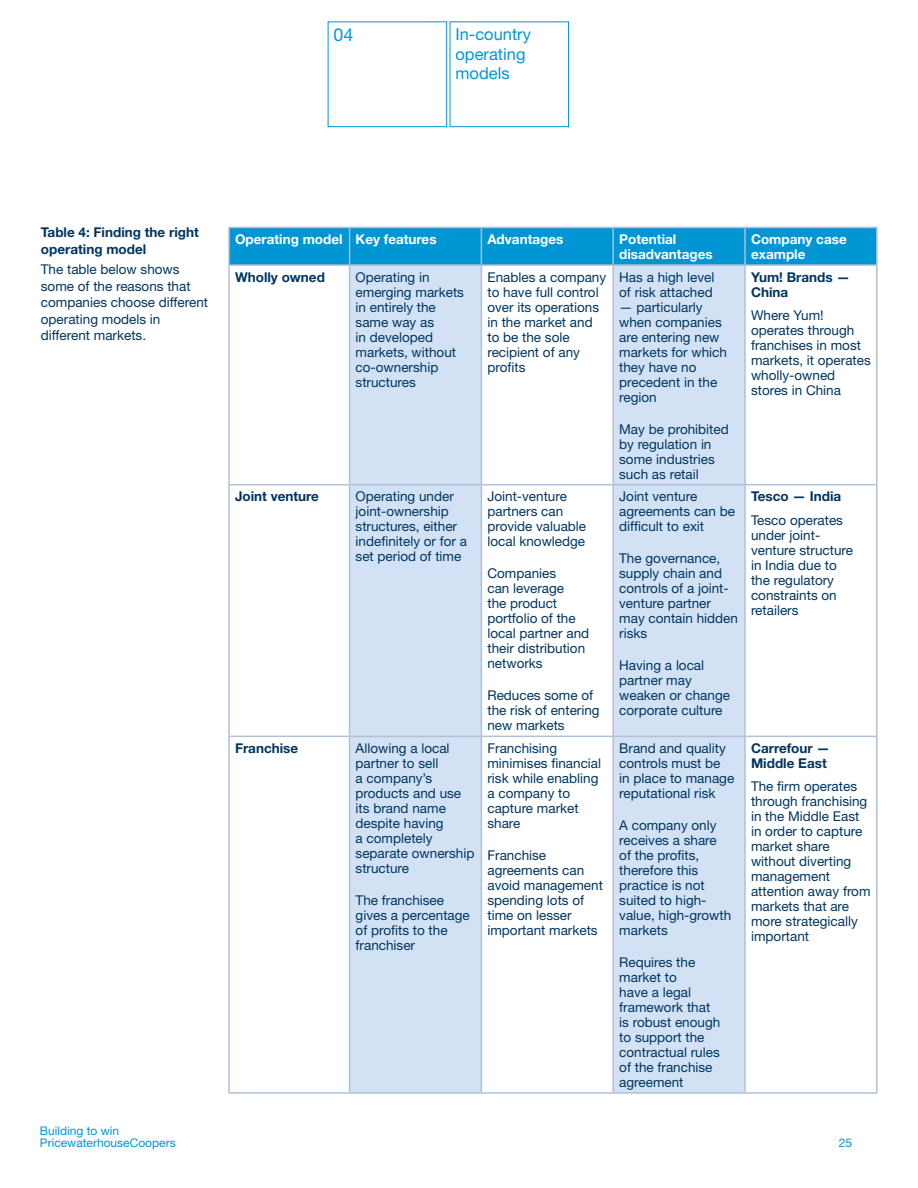
<style>
.page{position:relative;width:918px;height:1188px;background:#fff}
.page>*{position:absolute;margin:0;border:0;box-sizing:border-box;transform-origin:0 0}
.t1{font:17.85px "Helvetica Neue";color:#0095d3}
.t2{font:16.5px/19.5px "Helvetica Neue";color:#0095d3}
.t3{font:13.5px/15px "Helvetica Neue";color:#00355f}
.t4{font:700 13.5px/15px "Helvetica Neue";color:#00355f}
.t5{font:700 13.5px/15px "Helvetica Neue";color:#fff}
.t6{font:12px/12px "Helvetica Neue";color:#0095d3}
</style>
<div class="page">
<div style="left:328px;top:21px;width:119px;height:106px;border:1px solid #0095d3"></div>
<div style="left:450px;top:21px;width:119px;height:106px;border:1px solid #0095d3"></div>
<div style="left:230px;top:228px;width:646px;height:36px;background:#0095d3"></div>
<svg style="left:350px;top:266px;width:394px;height:826px;fill:#d2e2f4"></svg>
<hr style="left:228px;top:227px;width:122px;height:1px;background:#b0c0d5">
<hr style="left:228px;top:228px;width:2px;height:36px;background:#b0c0d5">
<hr style="left:350px;top:227px;width:131px;height:1px;background:#b0c0d5">
<hr style="left:349px;top:228px;width:1px;height:36px;background:#b0c0d5">
<hr style="left:481px;top:227px;width:132px;height:1px;background:#b0c0d5">
<hr style="left:481px;top:228px;width:1px;height:36px;background:#b0c0d5">
<hr style="left:613px;top:227px;width:132px;height:1px;background:#b0c0d5">
<hr style="left:612px;top:228px;width:2px;height:36px;background:#b0c0d5">
<hr style="left:745px;top:227px;width:133px;height:1px;background:#b0c0d5">
<hr style="left:744px;top:228px;width:2px;height:36px;background:#b0c0d5">
<hr style="left:876px;top:228px;width:2px;height:36px;background:#b0c0d5">
<hr style="left:228px;top:264px;width:122px;height:2px;background:#b0c0d5">
<hr style="left:228px;top:266px;width:2px;height:218px;background:#b0c0d5">
<hr style="left:481px;top:264px;width:132px;height:2px;background:#b0c0d5">
<hr style="left:613px;top:264px;width:132px;height:2px;background:#b0c0d5">
<hr style="left:612px;top:266px;width:2px;height:218px;background:#b0c0d5">
<hr style="left:745px;top:264px;width:133px;height:2px;background:#b0c0d5">
<hr style="left:744px;top:266px;width:2px;height:218px;background:#b0c0d5">
<hr style="left:876px;top:266px;width:2px;height:218px;background:#b0c0d5">
<hr style="left:228px;top:484px;width:122px;height:1px;background:#b0c0d5">
<hr style="left:228px;top:485px;width:2px;height:251px;background:#b0c0d5">
<hr style="left:481px;top:484px;width:132px;height:1px;background:#b0c0d5">
<hr style="left:613px;top:484px;width:132px;height:1px;background:#b0c0d5">
<hr style="left:612px;top:485px;width:2px;height:251px;background:#b0c0d5">
<hr style="left:745px;top:484px;width:133px;height:1px;background:#b0c0d5">
<hr style="left:744px;top:485px;width:2px;height:251px;background:#b0c0d5">
<hr style="left:876px;top:485px;width:2px;height:251px;background:#b0c0d5">
<hr style="left:228px;top:736px;width:122px;height:1px;background:#b0c0d5">
<hr style="left:228px;top:737px;width:2px;height:355px;background:#b0c0d5">
<hr style="left:481px;top:736px;width:132px;height:1px;background:#b0c0d5">
<hr style="left:613px;top:736px;width:132px;height:1px;background:#b0c0d5">
<hr style="left:612px;top:737px;width:2px;height:355px;background:#b0c0d5">
<hr style="left:745px;top:736px;width:133px;height:1px;background:#b0c0d5">
<hr style="left:744px;top:737px;width:2px;height:355px;background:#b0c0d5">
<hr style="left:876px;top:737px;width:2px;height:355px;background:#b0c0d5">
<hr style="left:350px;top:264px;width:131px;height:2px;background:#b0c0d5">
<hr style="left:349px;top:266px;width:1px;height:218px;background:#b0c0d5">
<hr style="left:481px;top:266px;width:1px;height:218px;background:#b0c0d5">
<hr style="left:350px;top:484px;width:131px;height:1px;background:#b0c0d5">
<hr style="left:349px;top:485px;width:1px;height:251px;background:#b0c0d5">
<hr style="left:481px;top:485px;width:1px;height:251px;background:#b0c0d5">
<hr style="left:350px;top:736px;width:131px;height:1px;background:#b0c0d5">
<hr style="left:349px;top:737px;width:1px;height:355px;background:#b0c0d5">
<hr style="left:481px;top:737px;width:1px;height:355px;background:#b0c0d5">
<hr style="left:228px;top:1092px;width:122px;height:2px;background:#b0c0d5">
<hr style="left:350px;top:1092px;width:131px;height:2px;background:#b0c0d5">
<hr style="left:481px;top:1092px;width:132px;height:2px;background:#b0c0d5">
<hr style="left:613px;top:1092px;width:132px;height:2px;background:#b0c0d5">
<hr style="left:745px;top:1092px;width:133px;height:2px;background:#b0c0d5">
<h1 class="t1" style="left:334px;top:24px;width:21px">04</h1>
<p class="t2" style="left:455px;top:24px;width:77px">In-country operating models</p>
<p class="t4" style="left:41px;top:224px;width:159px;line-height:16.5px">Table 4: Finding the right operating model</p>
<p class="t3" style="left:41px;top:261px;width:169px;line-height:16.5px">The table below shows some of the reasons that companies choose different operating models in different markets.</p>
<p class="t6" style="left:40px;top:1125px;width:137px">Building to win<br>PricewaterhouseCoopers</p>
<p class="t5" style="left:235px;top:231px;width:203px">Operating model Key features</p>
<p class="t5" style="left:487px;top:231px;width:78px">Advantages</p>
<p class="t5" style="left:619px;top:231px;width:95px">Potential disadvantages</p>
<p class="t5" style="left:751px;top:231px;width:97px">Company case example</p>
<p class="t4" style="left:235px;top:269px;width:91px">Wholly owned</p>
<p class="t3" style="left:356px;top:269px;width:110px">Operating in emerging markets in entirely the same way as<br>in developed markets, without co-ownership structures</p>
<p class="t3" style="left:487px;top:269px;width:120px">Enables a company to have full control over its operations in the market and to be the sole recipient of any profits</p>
<p class="t3" style="left:619px;top:269px;width:97px">Has a high level of risk attached</p>
<p class="t4" style="left:751px;top:269px;width:101px">Yum! Brands —<br>China</p>
<p class="t3" style="left:751px;top:308px;width:121px">Where Yum! operates through franchises in most markets, it operates wholly-owned stores in China</p>
<p class="t3" style="left:619px;top:299px;width:109px">— particularly when companies are entering new markets for which they have no precedent in the region</p>
<p class="t3" style="left:619px;top:421px;width:111px">May be prohibited by regulation in some industries such as retail</p>
<p class="t4" style="left:235px;top:489px;width:86px">Joint venture</p>
<p class="t3" style="left:356px;top:489px;width:113px">Operating under joint-ownership structures, either indefinitely or for a set period of time</p>
<p class="t3" style="left:487px;top:489px;width:100px">Joint-venture partners can provide valuable local knowledge</p>
<p class="t3" style="left:487px;top:566px;width:103px">Companies<br>can leverage<br>the product portfolio of the local partner and their distribution networks</p>
<p class="t3" style="left:487px;top:688px;width:114px">Reduces some of the risk of entering new markets</p>
<p class="t4" style="left:235px;top:740px;width:65px">Franchise</p>
<p class="t3" style="left:356px;top:740px;width:120px">Allowing a local partner to sell<br>a company’s products and use its brand name despite having<br>a completely separate ownership structure</p>
<p class="t3" style="left:356px;top:892px;width:116px">The franchisee gives a percentage of profits to the franchiser</p>
<p class="t3" style="left:487px;top:740px;width:115px">Franchising minimises financial risk while enabling a company to capture market share</p>
<p class="t3" style="left:487px;top:847px;width:117px">Franchise agreements can avoid management spending lots of time on lesser important markets</p>
<p class="t3" style="left:619px;top:489px;width:117px">Joint venture agreements can be difficult to exit</p>
<p class="t3" style="left:619px;top:551px;width:120px">The governance, supply chain and controls of a joint&shy;venture partner may contain hidden risks</p>
<p class="t3" style="left:619px;top:658px;width:112px">Having a local partner may weaken or change corporate culture</p>
<p class="t3" style="left:619px;top:740px;width:117px">Brand and quality controls must be in place to manage reputational risk</p>
<p class="t3" style="left:619px;top:817px;width:114px">A company only receives a share of the profits, therefore this practice is not suited to high&shy;value, high-growth markets</p>
<p class="t3" style="left:619px;top:954px;width:103px">Requires the market to<br>have a legal framework that is robust enough to support the contractual rules of the franchise agreement</p>
<p class="t4" style="left:751px;top:489px;width:92px">Tesco — India</p>
<p class="t3" style="left:751px;top:512px;width:104px">Tesco operates under joint&shy;venture structure in India due to the regulatory constraints on retailers</p>
<p class="t4" style="left:751px;top:740px;width:81px">Carrefour —<br>Middle East</p>
<p class="t3" style="left:751px;top:779px;width:121px">The firm operates through franchising in the Middle East in order to capture market share without diverting management attention away from markets that are more strategically important</p>
<p class="t6" style="left:839px;top:1137px;width:15px">25</p>
</div>
